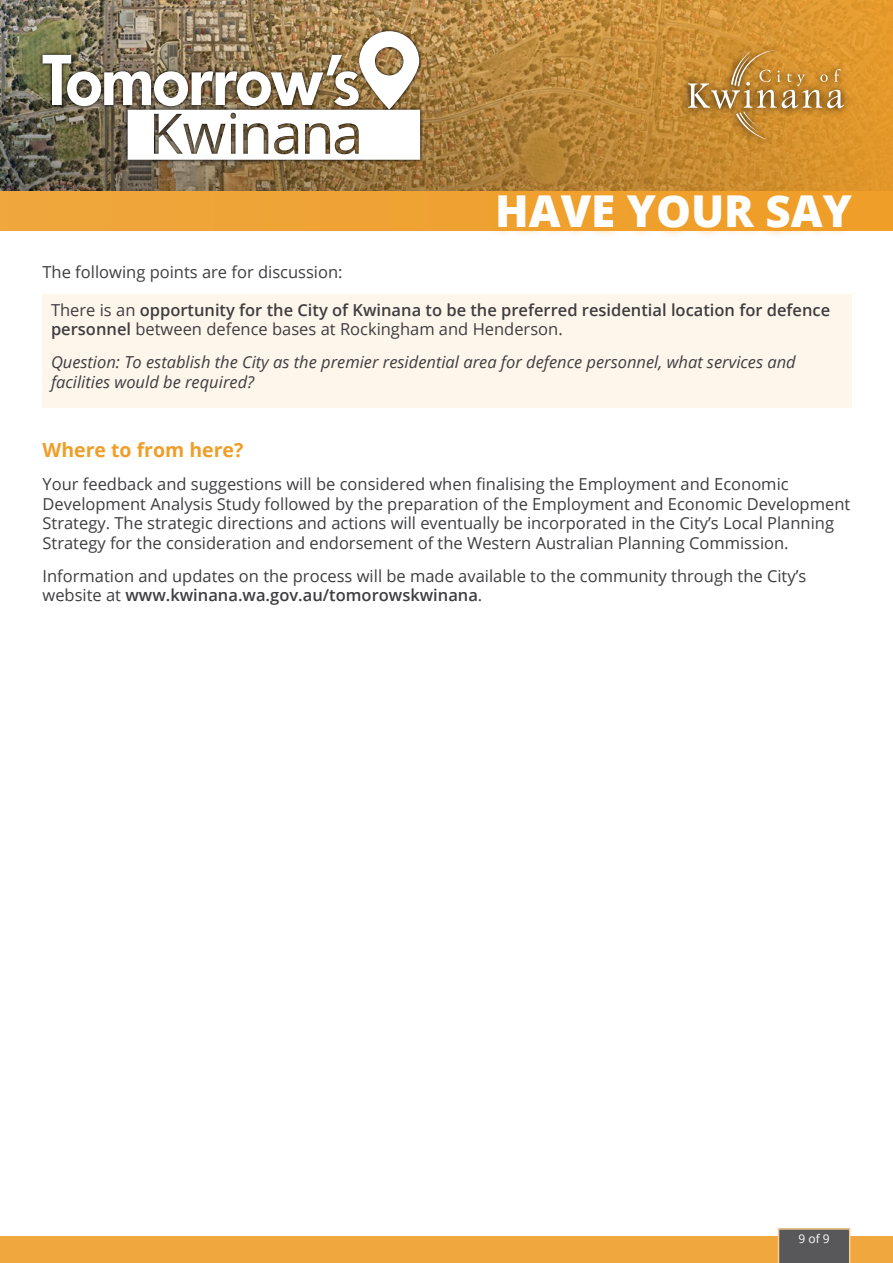
<style>
.page{position:relative;width:893px;height:1263px;background:#fff}
.page>*{position:absolute;margin:0;border:0;box-sizing:border-box;transform-origin:0 0}
.t1{font:800 43.95px "Open Sans";color:#fff}
.t2{font:700 19.5px "Open Sans";color:#ef9e27}
.t3{font:16.5px/19.8px "Open Sans";color:#3e3d40}
.t4{font:600 16.5px/19.8px "Open Sans";color:#3e3d40}
.t5{font:italic 16.5px/19.8px "Open Sans";color:#3e3d40}
.t6{font:12px "Open Sans";color:#fff}
.s1{font-weight:400}
.s2{font-weight:600}
</style>
<div class="page">
<div style="left:0;top:1236px;width:893px;height:27px;background:#f0a73d"></div>
<svg style="left:778px;top:1228px;width:72px;height:35px;background:#63605e"></svg>
<img style="left:0;top:0;width:893px;height:230px">
<svg style="left:680px;top:42px;width:172px;height:105px;background:#d29130"></svg>
<svg style="left:688px;top:50px;width:156px;height:90px;background:#c89140"></svg>
<img style="left:39px;top:28px;width:384px;height:135px">
<img style="left:43px;top:31px;width:377px;height:129px">
<div style="left:488px;top:185px;width:373px;height:54px;background:#ef9e27;opacity:.8"></div>
<div style="left:43px;top:294px;width:809px;height:114px;background:#fef6eb"></div>
<h1 class="t1" style="left:495px;top:178px;width:358px">HAVE YOUR SAY</h1>
<p class="t3" style="left:43px;top:262px;width:302px">The following points are for discussion:</p>
<p class="t4" style="left:51px;top:299px;width:781px"><span class="s1">There is an</span> opportunity for the City of Kwinana to be the preferred residential location for defence personnel <span class="s1">between defence bases at Rockingham and Henderson.</span></p>
<p class="t5" style="left:51px;top:352px;width:746px">Question: To establish the City as the premier residential area for defence personnel, what services and facilities would be required?</p>
<p class="t2" style="left:43px;top:436px;width:202px">Where to from here?</p>
<p class="t3" style="left:43px;top:473px;width:809px">Your feedback and suggestions will be considered when finalising the Employment and Economic Development Analysis Study followed by the preparation of the Employment and Economic Development Strategy. The strategic directions and actions will eventually be incorporated in the City’s Local Planning Strategy for the consideration and endorsement of the Western Australian Planning Commission.</p>
<p class="t3" style="left:43px;top:565px;width:765px">Information and updates on the process will be made available to the community through the City’s website at <span class="s2">www.kwinana.wa.gov.au/tomorowskwinana</span>.</p>
<p class="t6" style="left:798px;top:1230px;width:33px">9 of 9</p>
</div>
